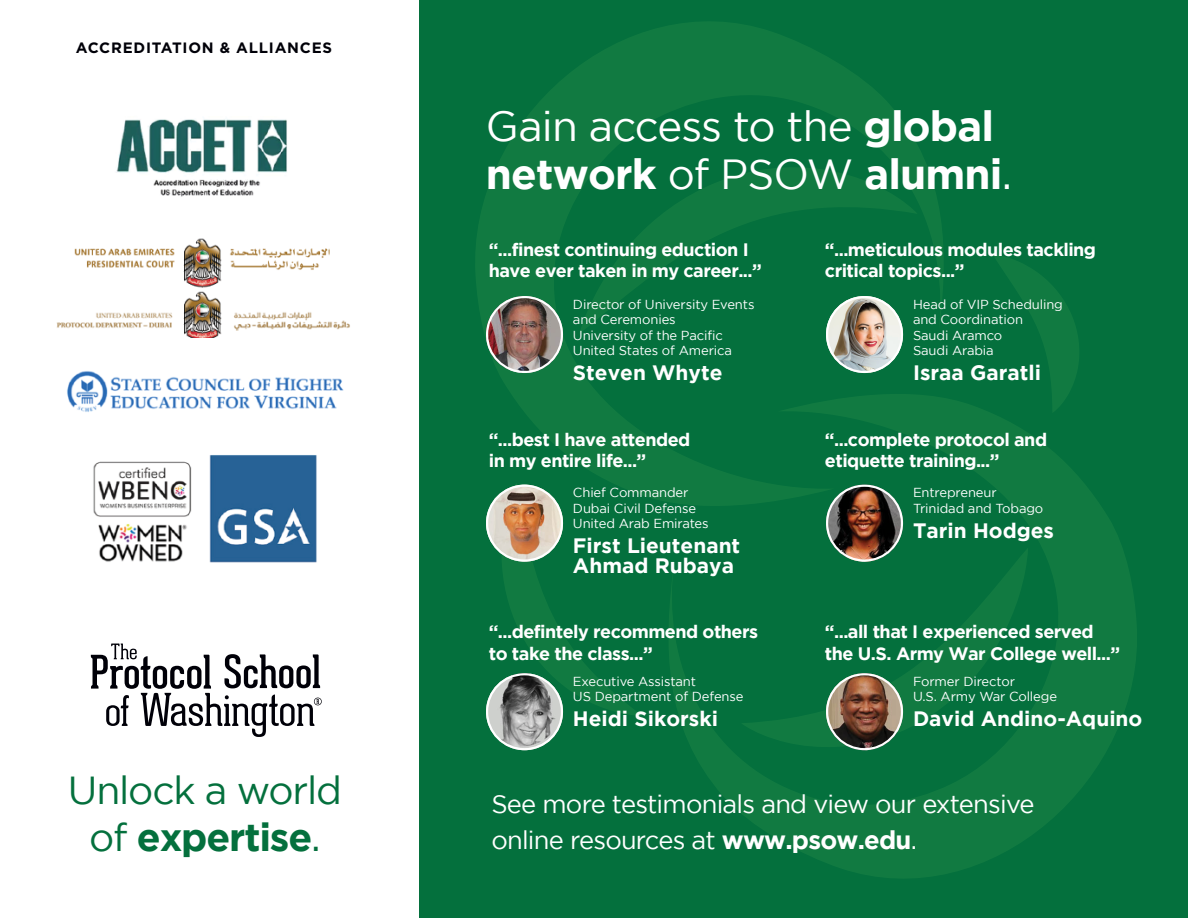
<style>
.page{position:relative;width:1188px;height:918px;background:#fff}
.page>*{position:absolute;margin:0;border:0;box-sizing:border-box;transform-origin:0 0}
.t1{font:42px/48px "Gotham";letter-spacing:-.02em;color:#fff}
.t2{font:39px/46.8px "Gotham";letter-spacing:-.03em;color:#04703d;text-align:center}
.t3{font:25.5px/36px "Gotham";letter-spacing:-.03em;color:#fff}
.t4{font:700 20.85px/19.5px "Gotham";color:#fff}
.t5{font:700 18px/21.6px "Gotham";letter-spacing:-.03em;color:#fff}
.t6{font:700 15px "Gotham";letter-spacing:.05em;color:#000008}
.t7{font:13.05px/15.6px "Gotham";letter-spacing:-.01em;color:#fff}
.s1{font-weight:700}
</style>
<div class="page">
<div style="left:418px;top:0;width:770px;height:918px;background:#04703d"></div>
<svg style="left:475px;top:22px;width:468px;height:478px"></svg>
<svg style="left:660px;top:384px;width:477px;height:494px"></svg>
<svg style="left:741px;top:547px;width:287px;height:201px"></svg>
<svg style="left:993px;top:255px;width:88px;height:158px"></svg>
<svg style="left:579px;top:164px;width:339px;height:170px"></svg>
<svg style="left:91px;top:644px;width:231px;height:93px"></svg>
<img style="left:486px;top:296px;width:77px;height:77px">
<img style="left:826px;top:296px;width:77px;height:77px">
<img style="left:826px;top:485px;width:77px;height:77px">
<svg style="left:486px;top:483px;width:156px;height:267px"></svg>
<img style="left:826px;top:673px;width:77px;height:77px">
<img style="left:116px;top:119px;width:171px;height:78px">
<img style="left:57px;top:238px;width:293px;height:99px">
<img style="left:67px;top:371px;width:277px;height:41px">
<img style="left:93px;top:455px;width:224px;height:108px">
<p class="t6" style="left:76px;top:39px;width:258px">ACCREDITATION &amp; ALLIANCES</p>
<h2 class="t2" style="left:68px;top:766px;width:276px">Unlock a world of <span class="s1">expertise</span>.</h2>
<h1 class="t1" style="left:486px;top:102px;width:528px">Gain access to the <span class="s1">global network</span> of PSOW <span class="s1">alumni</span>.</h1>
<p class="t5" style="left:489px;top:238px;width:275px">“...finest continuing eduction I have ever taken in my career...”</p>
<p class="t5" style="left:825px;top:238px;width:273px">“...meticulous modules tackling critical topics...”</p>
<p class="t7" style="left:573px;top:296px;width:183px">Director of University Events and Ceremonies<br>University of the Pacific<br>United States of America</p>
<p class="t4" style="left:573px;top:363px;width:151px">Steven Whyte</p>
<p class="t7" style="left:913px;top:296px;width:151px">Head of VIP Scheduling and Coordination<br>Saudi Aramco<br>Saudi Arabia</p>
<p class="t4" style="left:913px;top:363px;width:130px">Israa Garatli</p>
<p class="t5" style="left:489px;top:428px;width:203px">“...best I have attended in my entire life...”</p>
<p class="t5" style="left:825px;top:428px;width:224px">“...complete protocol and etiquette training...”</p>
<p class="t7" style="left:573px;top:485px;width:137px">Chief Commander<br>Dubai Civil Defense<br>United Arab Emirates</p>
<p class="t4" style="left:573px;top:536px;width:169px">First Lieutenant<br>Ahmad Rubaya</p>
<p class="t7" style="left:913px;top:485px;width:132px">Entrepreneur<br>Trinidad and Tobago</p>
<p class="t4" style="left:913px;top:520px;width:143px">Tarin Hodges</p>
<p class="t5" style="left:489px;top:620px;width:271px">“...defintely recommend others to take the class...”</p>
<p class="t5" style="left:825px;top:620px;width:297px">“...all that I experienced served the U.S. Army War College well...”</p>
<p class="t7" style="left:573px;top:673px;width:172px">Executive Assistant<br>US Department of Defense</p>
<p class="t4" style="left:573px;top:709px;width:147px">Heidi Sikorski</p>
<p class="t7" style="left:913px;top:673px;width:146px">Former Director<br>U.S. Army War College</p>
<p class="t4" style="left:913px;top:709px;width:231px">David Andino-Aquino</p>
<h3 class="t3" style="left:491px;top:785px;width:545px">See more testimonials and view our extensive online resources at <span class="s1">www.psow.edu</span>.</h3>
</div>
